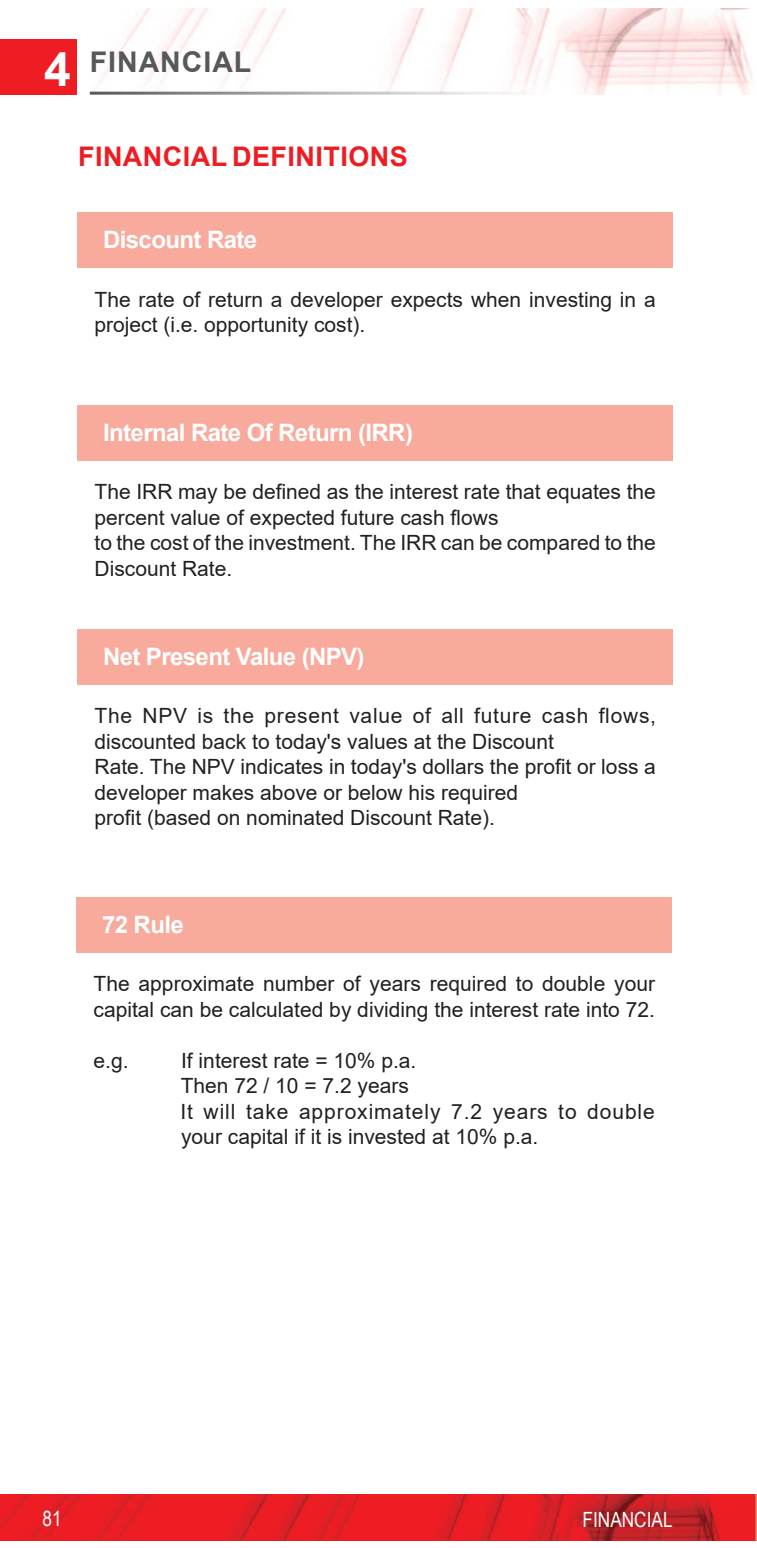
<style>
.page{position:relative;width:757px;height:1548px;background:#fff}
.page>*{position:absolute;margin:0;border:0;box-sizing:border-box;transform-origin:0 0}
.t1{font:700 48px "Arial";color:#fff}
.t2{font:700 28.5px "Arial";letter-spacing:.035em;color:#57585a}
.t3{font:700 27px "Arial";letter-spacing:.015em;color:#ee1d23}
.t4{font:700 24px "Arial";letter-spacing:-.025em;color:#fff}
.t5{font:21px/25.5px "Arial";color:#231f20}
.t6{font:21px/25.5px "Arial";letter-spacing:.02em;color:#231f20}
.t7{font:21px/25.5px "Arial";letter-spacing:.045em;color:#231f20}
.t8{font:21px "Arial Narrow";color:#fff}
</style>
<div class="page">
<img style="left:89px;top:9px;width:663px;height:86px">
<hr style="left:90px;top:92px;width:446px;height:3px;background:#57585a">
<div style="left:0;top:39px;width:77px;height:56px;background:#ee1d23"></div>
<img style="left:0;top:1494px;width:757px;height:46px">
<div style="left:78px;top:213px;width:595px;height:55px;background:#f8aa9d"></div>
<div style="left:78px;top:629px;width:595px;height:56px;background:#f8aa9d"></div>
<div style="left:78px;top:405px;width:595px;height:55px;background:#f8aa9d"></div>
<div style="left:77px;top:897px;width:595px;height:55px;background:#f8aa9d"></div>
<p class="t1" style="left:44px;top:35px;width:28px">4</p>
<p class="t2" style="left:90px;top:42px;width:163px">FINANCIAL</p>
<p class="t3" style="left:78px;top:138px;width:331px">FINANCIAL DEFINITIONS</p>
<p class="t4" style="left:103px;top:223px;width:156px">Discount Rate</p>
<p class="t5" style="left:95px;top:286px;width:563px">The rate of return a developer expects when investing in a project (i.e. opportunity cost).</p>
<p class="t4" style="left:103px;top:415px;width:311px">Internal Rate Of Return (IRR)</p>
<p class="t5" style="left:95px;top:479px;width:563px">The IRR may be defined as the interest rate that equates the percent value of expected future cash flows</p>
<p class="t5" style="left:95px;top:530px;width:563px">to the cost of the investment. The IRR can be compared to the<br>Discount Rate.</p>
<p class="t4" style="left:103px;top:639px;width:263px">Net Present Value (NPV)</p>
<p class="t6" style="left:95px;top:703px;width:563px">The NPV is the present value of all future cash flows, discounted back to today's values at the Discount</p>
<p class="t5" style="left:95px;top:754px;width:563px">Rate. The NPV indicates in today's dollars the profit or loss a developer makes above or below his required</p>
<p class="t5" style="left:95px;top:805px;width:402px">profit (based on nominated Discount Rate).</p>
<p class="t4" style="left:102px;top:907px;width:83px">72 Rule</p>
<p class="t5" style="left:94px;top:971px;width:563px">The approximate number of years required to double your capital can be calculated by dividing the interest rate into 72.</p>
<p class="t5" style="left:94px;top:1047px;width:37px">e.g.</p>
<p class="t5" style="left:181px;top:1047px;width:237px">If interest rate = 10% p.a.</p>
<p class="t5" style="left:181px;top:1073px;width:230px">Then 72 / 10 = 7.2 years</p>
<p class="t7" style="left:180px;top:1098px;width:476px">It will take approximately 7.2 years to double your capital if it is invested at 10% p.a.</p>
<p class="t8" style="left:43px;top:1503px;width:21px">81</p>
<p class="t8" style="left:583px;top:1504px;width:91px">FINANCIAL</p>
</div>
